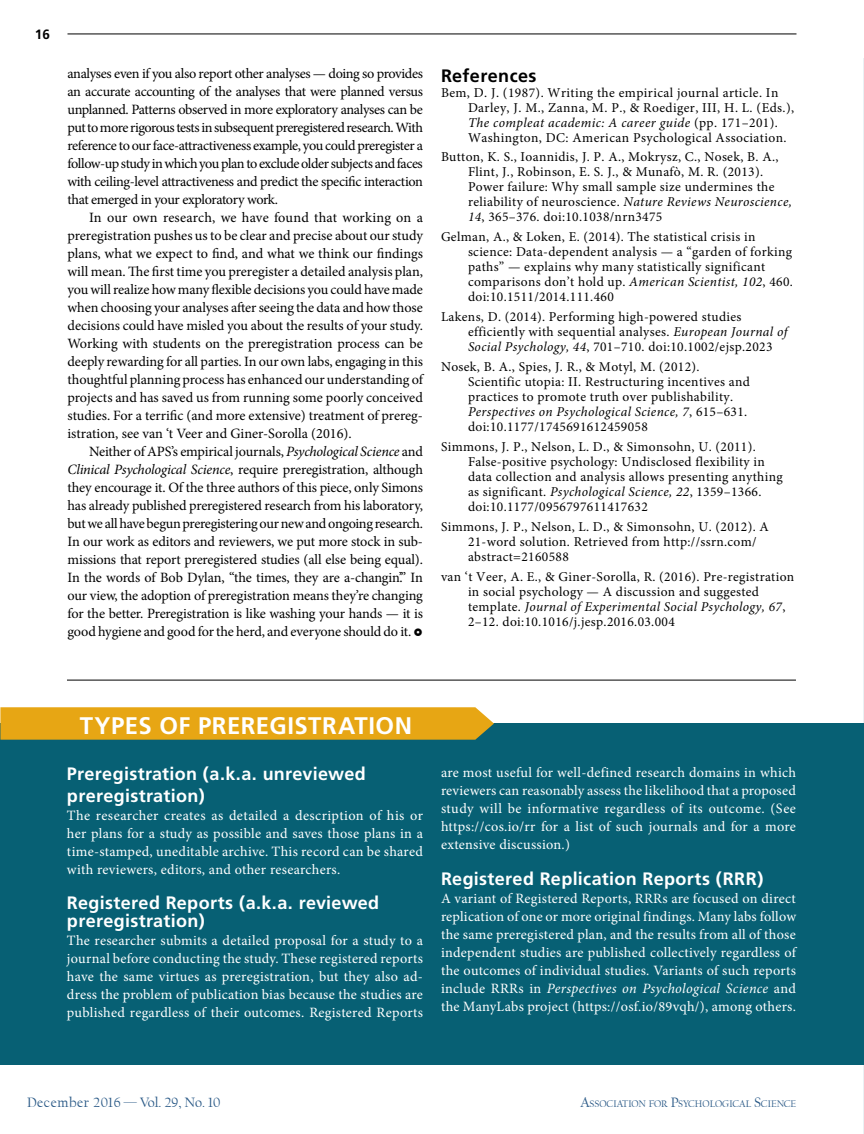
<style>
.page{position:relative;width:864px;height:1134px;background:#fff}
.page>*{position:absolute;margin:0;border:0;box-sizing:border-box;transform-origin:0 0}
.t1{font:700 24px "Frutiger";letter-spacing:.02em;color:#fff}
.t2{font:700 18px/21.6px "Frutiger";letter-spacing:.02em;color:#fff}
.t3{font:700 18px "Frutiger";letter-spacing:.02em;color:#000}
.t4{font:14.25px/18px "Minion Pro";letter-spacing:-.015em;color:#000;text-align:justify}
.t5{font:14.25px/18px "Minion Pro";letter-spacing:.015em;color:#fff;text-align:justify}
.t6{font:14.25px "Californian FB";letter-spacing:.04em;color:#275785}
.t7{font:13.5px/15px "Minion Pro";letter-spacing:.025em;color:#000}
.t8{font:700 13.5px "Frutiger";color:#000}
.t9{font:10.05px "Californian FB";color:#275785}
.s1{font-style:italic}
.s2{font-size:14.25px}
</style>
<div class="page">
<hr style="left:68px;top:34px;width:728px;height:1px;background:#000">
<hr style="left:863px;top:58px;width:1px;height:1076px;background:#eaf1f4">
<div style="left:0;top:723px;width:864px;height:342px;background:#076074"></div>
<svg style="left:0;top:707px;width:494px;height:33px;background:#e3a61a"></svg>
<hr style="left:67px;top:680px;width:729px;height:1px;background:#000">
<p class="t8" style="left:35px;top:26px;width:17px">16</p>
<p class="t4" style="left:68px;top:65px;width:357px">analyses even if you also report other analyses — doing so provides an accurate accounting of the analyses that were planned versus unplanned. Patterns observed in more exploratory analyses can be put to more rigorous tests in subsequent preregistered research. With reference to our face-attractiveness example, you could preregister a follow-up study in which you plan to exclude older subjects and faces with ceiling-level attractiveness and predict the specific interaction that emerged in your exploratory work.</p>
<p class="t4" style="left:68px;top:209px;width:357px;text-indent:22px">In our own research, we have found that working on a preregistration pushes us to be clear and precise about our study plans, what we expect to find, and what we think our findings will mean. The first time you preregister a detailed analysis plan, you will realize how many flexible decisions you could have made when choosing your analyses after seeing the data and how those decisions could have misled you about the results of your study.<br>Working with students on the preregistration process can be deeply rewarding for all parties. In our own labs, engaging in this thoughtful planning process has enhanced our understanding of projects and has saved us from running some poorly conceived studies. For a terrific (and more extensive) treatment of prereg&shy;istration, see van ‘t Veer and Giner-Sorolla (2016).</p>
<p class="t4" style="left:68px;top:443px;width:357px;text-indent:22px">Neither of APS’s empirical journals, <span class="s1">Psychological Science</span> and <span class="s1">Clinical Psychological Science</span>, require preregistration, although they encourage it. Of the three authors of this piece, only Simons has already published preregistered research from his laboratory, but we all have begun preregistering our new and ongoing research.<br>In our work as editors and reviewers, we put more stock in sub&shy;missions that report preregistered studies (all else being equal).<br>In the words of Bob Dylan, “the times, they are a-changin’.” In our view, the adoption of preregistration means they’re changing for the better. Preregistration is like washing your hands — it is good hygiene and good for the herd, and everyone should do it.</p>
<p class="t3" style="left:441px;top:65px;width:97px">References</p>
<p class="t7" style="left:468px;top:85px;width:328px;text-indent:-27px">Bem, D. J. (1987). Writing the empirical journal article. In Darley, J. M., Zanna, M. P., &amp; Roediger, III, H. L. (Eds.), <span class="s1">The compleat academic: A career guide</span> (pp. 171–201).<br>Washington, DC: American Psychological Association.</p>
<p class="t7" style="left:468px;top:150px;width:325px;text-indent:-27px">Button, K. S., Ioannidis, J. P. A., Mokrysz, C., Nosek, B. A., Flint, J., Robinson, E. S. J., &amp; Munafò, M. R. (2013).<br>Power failure: Why small sample size undermines the reliability of neuroscience. <span class="s1">Nature Reviews Neuroscience, 14</span>, 365–376. doi:10.1038/nrn3475</p>
<p class="t7" style="left:468px;top:230px;width:326px;text-indent:-27px">Gelman, A., &amp; Loken, E. (2014). The statistical crisis in science: Data-dependent analysis — a “garden of forking paths” — explains why many statistically significant comparisons don’t hold up. <span class="s1">American Scientist, 102</span>, 460. doi:10.1511/2014.111.460</p>
<p class="t7" style="left:468px;top:309px;width:321px;text-indent:-27px">Lakens, D. (2014). Performing high‐powered studies efficiently with sequential analyses. <span class="s1">European Journal of<br>Social Psychology, 44</span>, 701–710. doi:10.1002/ejsp.2023</p>
<p class="t7" style="left:468px;top:359px;width:283px;text-indent:-27px">Nosek, B. A., Spies, J. R., &amp; Motyl, M. (2012).<br>Scientific utopia: II. Restructuring incentives and practices to promote truth over publishability.<br><span class="s1">Perspectives on Psychological Science, 7</span>, 615–631. doi:10.1177/1745691612459058</p>
<p class="t7" style="left:468px;top:439px;width:316px;text-indent:-27px">Simmons, J. P., Nelson, L. D., &amp; Simonsohn, U. (2011).<br>False-positive psychology: Undisclosed flexibility in data collection and analysis allows presenting anything as significant. <span class="s1">Psychological Science, 22</span>, 1359–1366. doi:10.1177/0956797611417632</p>
<p class="t7" style="left:468px;top:519px;width:302px;text-indent:-27px">Simmons, J. P., Nelson, L. D., &amp; Simonsohn, U. (2012). A<br>21-word solution. Retrieved from http://ssrn.com/ abstract=2160588</p>
<p class="t7" style="left:468px;top:569px;width:328px;text-indent:-27px">van ‘t Veer, A. E., &amp; Giner-Sorolla, R. (2016). Pre-registration in social psychology — A discussion and suggested template. <span class="s1">Journal of Experimental Social Psychology, 67</span>, 2–12. doi:10.1016/j.jesp.2016.03.004</p>
<h1 class="t1" style="left:80px;top:712px;width:334px">TYPES OF PREREGISTRATION</h1>
<p class="t2" style="left:67px;top:763px;width:300px">Preregistration (a.k.a. unreviewed preregistration)</p>
<p class="t5" style="left:67px;top:806px;width:358px">The researcher creates as detailed a description of his or her plans for a study as possible and saves those plans in a time-stamped, uneditable archive. This record can be shared with reviewers, editors, and other researchers.</p>
<p class="t2" style="left:67px;top:894px;width:314px;line-height:18px">Registered Reports (a.k.a. reviewed preregistration)</p>
<p class="t5" style="left:67px;top:932px;width:358px">The researcher submits a detailed proposal for a study to a journal before conducting the study. These registered reports have the same virtues as preregistration, but they also ad&shy;dress the problem of publication bias because the studies are published regardless of their outcomes. Registered Reports</p>
<p class="t5" style="left:441px;top:763px;width:356px">are most useful for well-defined research domains in which reviewers can reasonably assess the likelihood that a proposed study will be informative regardless of its outcome. (See https://cos.io/rr for a list of such journals and for a more extensive discussion.)</p>
<p class="t2" style="left:441px;top:868px;width:324px">Registered Replication Reports (RRR)</p>
<p class="t5" style="left:441px;top:889px;width:357px">A variant of Registered Reports, RRRs are focused on direct replication of one or more original findings. Many labs follow the same preregistered plan, and the results from all of those independent studies are published collectively regardless of the outcomes of individual studies. Variants of such reports include RRRs in <span class="s1">Perspectives on Psychological Science</span> and the ManyLabs project (https://osf.io/89vqh/), among others.</p>
<p class="t6" style="left:27px;top:1094px;width:195px">December 2016 — Vol. 29, No. 10</p>
<p class="t9" style="left:581px;top:1098px;width:217px"><span class="s2">A</span>SSOCIATION FOR <span class="s2">P</span>SYCHOLOGICAL <span class="s2">S</span>CIENCE</p>
</div>
